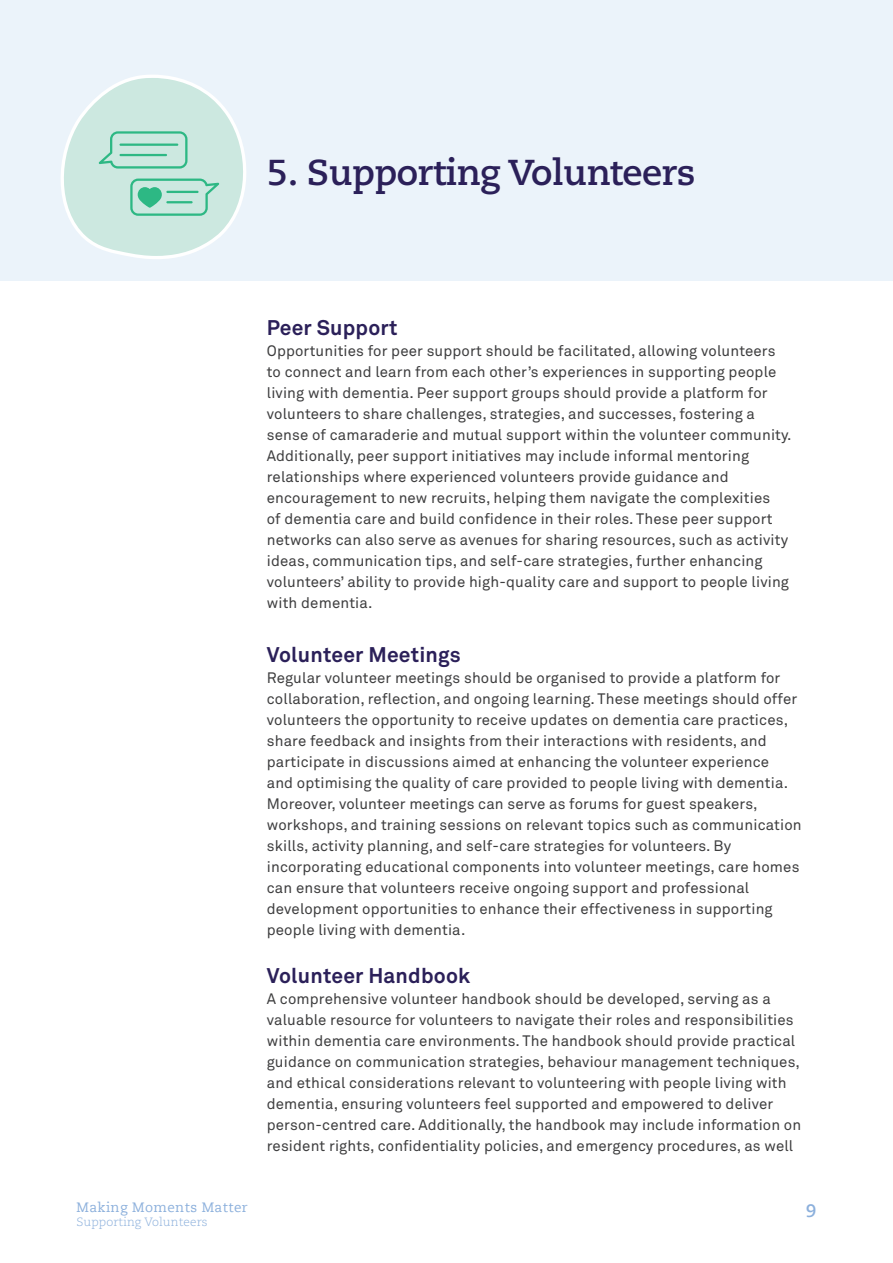
<style>
.page{position:relative;width:893px;height:1263px;background:#fff}
.page>*{position:absolute;margin:0;border:0;box-sizing:border-box;transform-origin:0 0}
.t1{font:700 36px "Caecilia LT Pro 75";letter-spacing:-.01em;color:#2b2059}
.t2{font:700 21px "Akkurat Std";letter-spacing:.01em;color:#2b2059}
.t3{font:700 18px "Caecilia LT Pro 75";color:#8cb0dc}
.t4{font:15px/21px "Akkurat Std";letter-spacing:.01em;color:#3e3e3f}
.t5{font:13.5px "Caecilia LT Pro 55 Roman";letter-spacing:.03em;color:#8cb0dc}
.t6{font:300 12px "Caecilia LT Pro 45";letter-spacing:.01em;color:#8cb0dc}
</style>
<div class="page">
<div style="left:0;top:0;width:893px;height:281px;background:#ebf3fa"></div>
<svg style="left:61px;top:75px;width:185px;height:184px"></svg>
<h1 class="t1" style="left:267px;top:148px;width:430px">5. Supporting Volunteers</h1>
<h2 class="t2" style="left:267px;top:315px;width:132px">Peer Support</h2>
<p class="t4" style="left:267px;top:341px;width:526px">Opportunities for peer support should be facilitated, allowing volunteers to connect and learn from each other’s experiences in supporting people living with dementia. Peer support groups should provide a platform for volunteers to share challenges, strategies, and successes, fostering a sense of camaraderie and mutual support within the volunteer community.<br>Additionally, peer support initiatives may include informal mentoring relationships where experienced volunteers provide guidance and encouragement to new recruits, helping them navigate the complexities<br>of dementia care and build confidence in their roles. These peer support networks can also serve as avenues for sharing resources, such as activity ideas, communication tips, and self-care strategies, further enhancing volunteers’ ability to provide high-quality care and support to people living with dementia.</p>
<h2 class="t2" style="left:267px;top:642px;width:196px">Volunteer Meetings</h2>
<p class="t4" style="left:267px;top:668px;width:536px">Regular volunteer meetings should be organised to provide a platform for collaboration, reflection, and ongoing learning. These meetings should offer volunteers the opportunity to receive updates on dementia care practices, share feedback and insights from their interactions with residents, and participate in discussions aimed at enhancing the volunteer experience<br>and optimising the quality of care provided to people living with dementia.<br>Moreover, volunteer meetings can serve as forums for guest speakers, workshops, and training sessions on relevant topics such as communication skills, activity planning, and self-care strategies for volunteers. By incorporating educational components into volunteer meetings, care homes can ensure that volunteers receive ongoing support and professional development opportunities to enhance their effectiveness in supporting people living with dementia.</p>
<h2 class="t2" style="left:267px;top:963px;width:205px">Volunteer Handbook</h2>
<p class="t4" style="left:267px;top:989px;width:536px">A comprehensive volunteer handbook should be developed, serving as a valuable resource for volunteers to navigate their roles and responsibilities within dementia care environments. The handbook should provide practical guidance on communication strategies, behaviour management techniques, and ethical considerations relevant to volunteering with people living with dementia, ensuring volunteers feel supported and empowered to deliver person-centred care. Additionally, the handbook may include information on resident rights, confidentiality policies, and emergency procedures, as well</p>
<p class="t5" style="left:77px;top:1198px;width:173px">Making Moments Matter</p>
<p class="t3" style="left:806px;top:1199px;width:12px">9</p>
<p class="t6" style="left:77px;top:1214px;width:133px">Supporting Volunteers</p>
</div>
